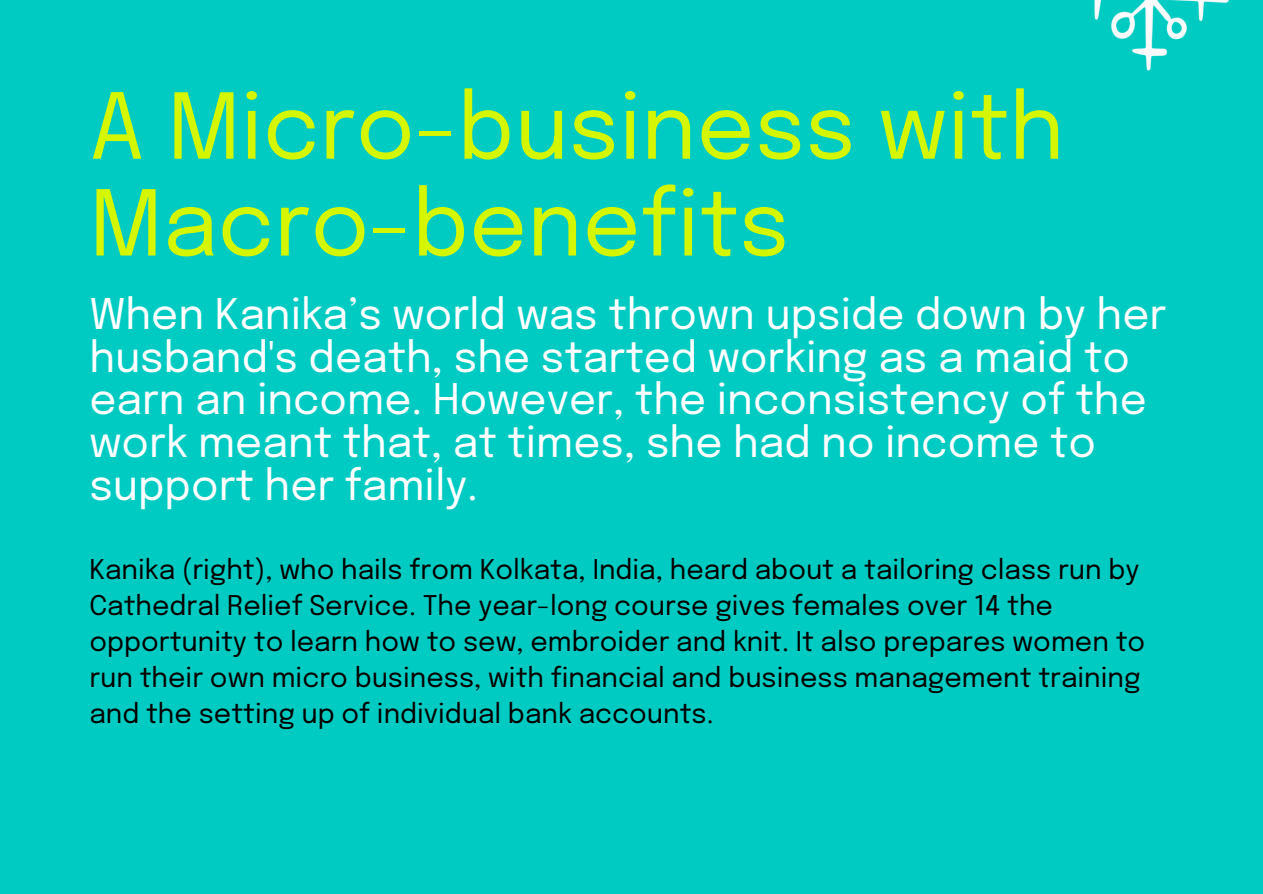
<style>
.page{position:relative;width:1263px;height:894px;background:#fff}
.page>*{position:absolute;margin:0;border:0;box-sizing:border-box;transform-origin:0 0}
.t1{font:90px/96.6px "Epilogue";color:#d4f601}
.t2{font:42px/42.6px "Epilogue";color:#fff}
.t3{font:27px/36px "Epilogue";color:#000}
</style>
<div class="page">
<div style="left:0;top:0;width:1262px;height:893px;background:#00cbc2"></div>
<img style="left:1094px;top:0;width:135px;height:71px">
<p class="t1" style="left:89px;top:85px;width:976px">A Micro-business with<br>Macro-benefits</p>
<h1 class="t2" style="left:89px;top:296px;width:1078px">When Kanika’s world was thrown upside down by her husband's death, she started working as a maid to earn an income. However, the inconsistency of the work meant that, at times, she had no income to support her family.</h1>
<h2 class="t3" style="left:89px;top:553px;width:1057px">Kanika (right), who hails from Kolkata, India, heard about a tailoring class run by Cathedral Relief Service. The year-long course gives females over 14 the opportunity to learn how to sew, embroider and knit. It also prepares women to run their own micro business, with financial and business management training and the setting up of individual bank accounts.</h2>
</div>
